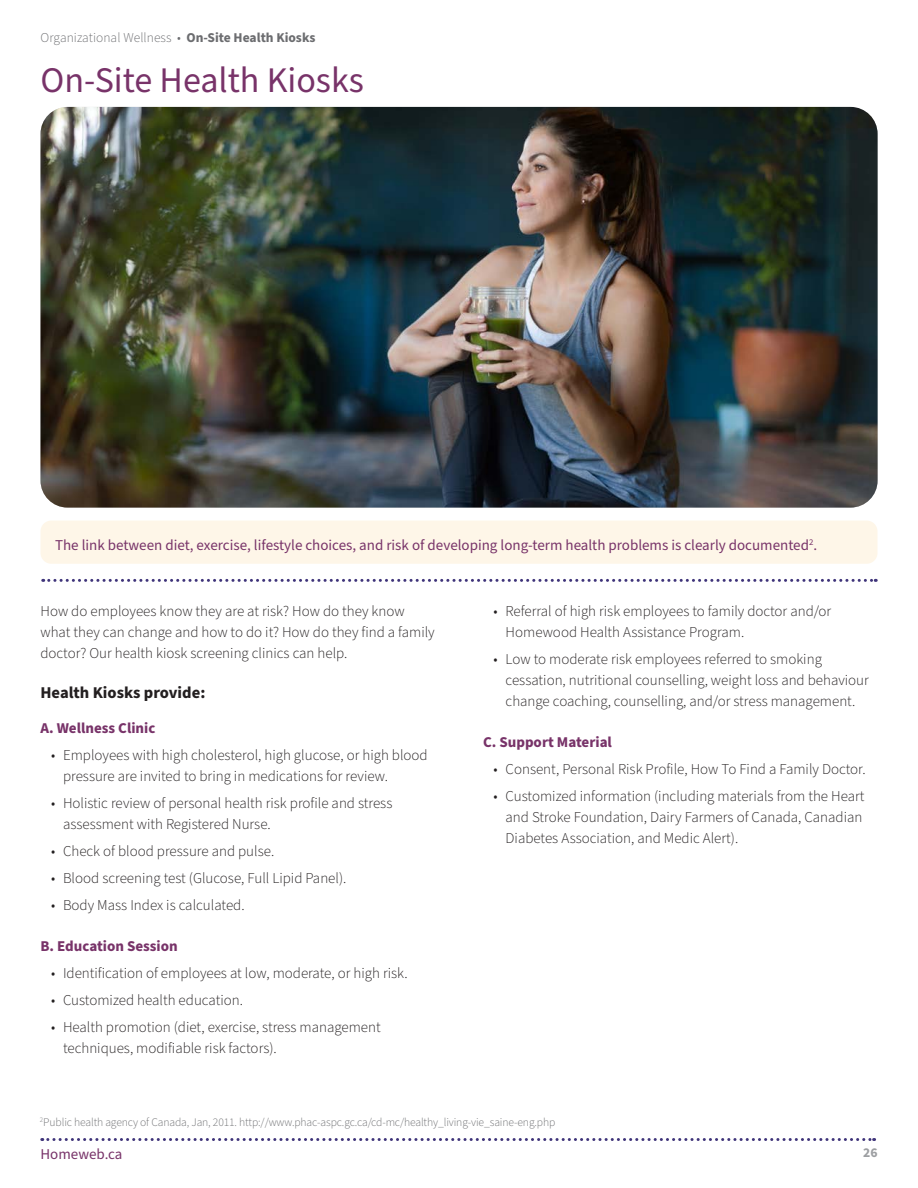
<style>
.page{position:relative;width:918px;height:1188px;background:#fff}
.page>*{position:absolute;margin:0;border:0;box-sizing:border-box;transform-origin:0 0}
.BodyCopy{font:36px "Source Sans Pro";color:#783369}
.BodyCopy-2{font:700 16.5px "Source Sans Pro";color:#231f20}
.BodyCopy-3{font:300 15px/21px "Source Sans Pro";color:#231f20}
.BodyCopy-4{font:15px "Source Sans Pro";color:#783369}
.BodyCopy-5{font:700 15px "Source Sans Pro";color:#783369}
.Byline{font:300 13.5px "Source Sans Pro";letter-spacing:.005em;color:#6c6d70}
.BodyCopy-6{font:700 13.5px "Source Sans Pro";color:#9d9fa2}
.BodyCopy-7{font:300 11.7px "Source Sans Pro";letter-spacing:-.01em;color:#6c6d70}
.s1{font-weight:700}
</style>
<div class="page">
<img style="left:40px;top:107px;width:838px;height:401px">
<svg style="left:42px;top:1138px;width:833px;height:3px"></svg>
<div style="left:41px;top:521px;width:836px;height:43px;background:#fef6e8;border-radius:11px"></div>
<svg style="left:43px;top:579px;width:833px;height:3px"></svg>
<p class="Byline" style="left:41px;top:29px;width:276px">Organizational Wellness • <span class="s1">On-Site Health Kiosks</span></p>
<p class="BodyCopy" style="left:40px;top:56px;width:325px">On-Site Health Kiosks</p>
<p class="BodyCopy-4" style="left:55px;top:535px;width:764px">The link between diet, exercise, lifestyle choices, and risk of developing long-term health problems is clearly documented<sup>2</sup>.</p>
<p class="BodyCopy-3" style="left:40px;top:601px;width:396px">How do employees know they are at risk? How do they know what they can change and how to do it? How do they find a family doctor? Our health kiosk screening clinics can help.</p>
<p class="BodyCopy-2" style="left:40px;top:682px;width:166px">Health Kiosks provide:</p>
<p class="BodyCopy-5" style="left:40px;top:718px;width:116px">A. Wellness Clinic</p>
<p class="BodyCopy-3" style="left:63px;top:745px;width:366px;text-indent:-12px">• Employees with high cholesterol, high glucose, or high blood pressure are invited to bring in medications for review.</p>
<p class="BodyCopy-3" style="left:63px;top:793px;width:331px;text-indent:-12px">• Holistic review of personal health risk profile and stress assessment with Registered Nurse.</p>
<p class="BodyCopy-3" style="left:51px;top:841px;width:225px">• Check of blood pressure and pulse.</p>
<p class="BodyCopy-3" style="left:51px;top:868px;width:297px">• Blood screening test (Glucose, Full Lipid Panel).</p>
<p class="BodyCopy-3" style="left:51px;top:895px;width:195px">• Body Mass Index is calculated.</p>
<p class="BodyCopy-5" style="left:40px;top:936px;width:139px">B. Education Session</p>
<p class="BodyCopy-3" style="left:51px;top:963px;width:358px">• Identification of employees at low, moderate, or high risk.</p>
<p class="BodyCopy-3" style="left:51px;top:990px;width:193px">• Customized health education.</p>
<p class="BodyCopy-3" style="left:63px;top:1017px;width:319px;text-indent:-12px">• Health promotion (diet, exercise, stress management techniques, modifiable risk factors).</p>
<p class="BodyCopy-3" style="left:506px;top:601px;width:327px;text-indent:-12px">• Referral of high risk employees to family doctor and/or<br>Homewood Health Assistance Program.</p>
<p class="BodyCopy-3" style="left:506px;top:649px;width:365px;text-indent:-12px">• Low to moderate risk employees referred to smoking cessation, nutritional counselling, weight loss and behaviour change coaching, counselling, and/or stress management.</p>
<p class="BodyCopy-5" style="left:483px;top:732px;width:130px">C. Support Material</p>
<p class="BodyCopy-3" style="left:494px;top:759px;width:373px">• Consent, Personal Risk Profile, How To Find a Family Doctor.</p>
<p class="BodyCopy-3" style="left:506px;top:786px;width:360px;text-indent:-12px">• Customized information (including materials from the Heart and Stroke Foundation, Dairy Farmers of Canada, Canadian<br>Diabetes Association, and Medic Alert).</p>
<p class="BodyCopy-7" style="left:40px;top:1114px;width:517px"><sup>2</sup>Public health agency of Canada, Jan, 2011. http://www.phac-aspc.gc.ca/cd-mc/healthy_living-vie_saine-eng.php</p>
<p class="BodyCopy-4" style="left:40px;top:1144px;width:84px">Homeweb.ca</p>
<p class="BodyCopy-6" style="left:863px;top:1144px;width:16px">26</p>
</div>
